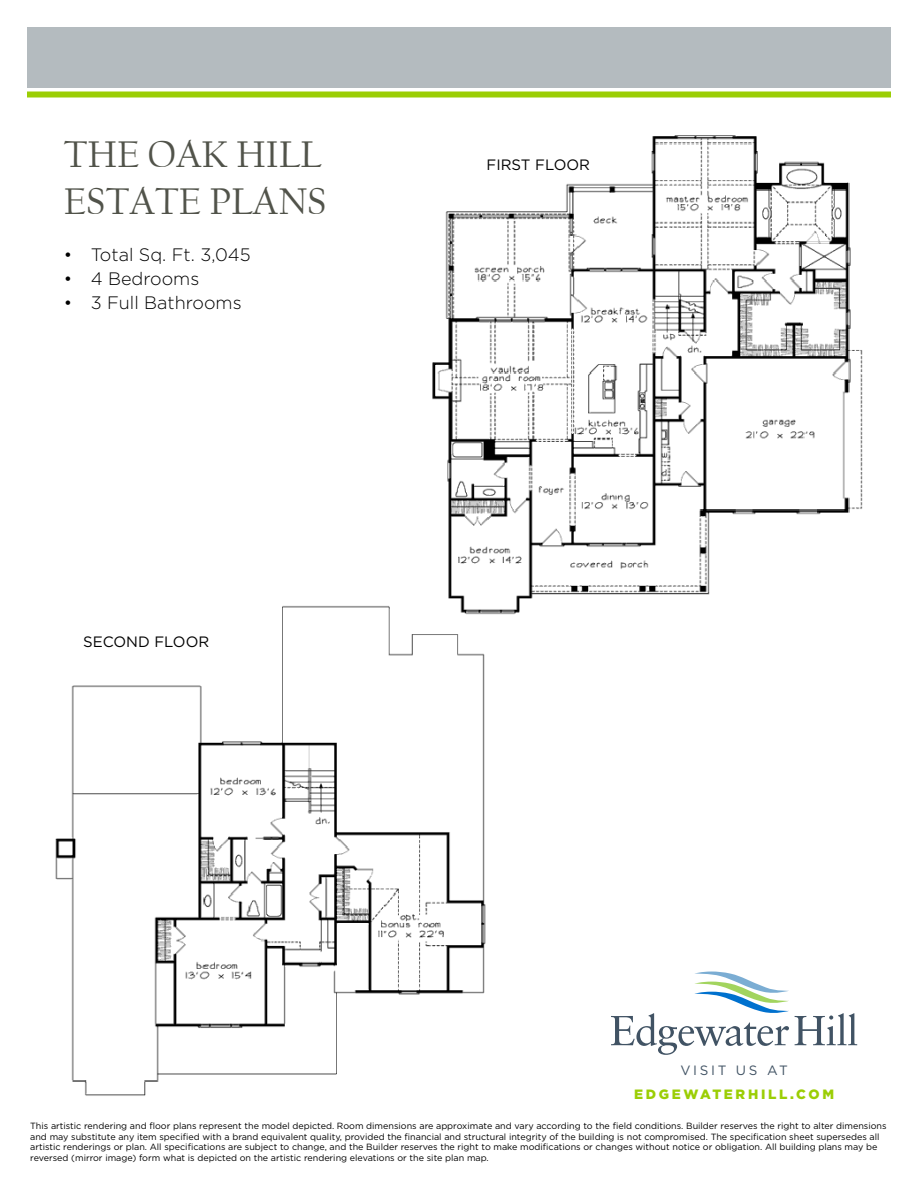
<style>
.page{position:relative;width:918px;height:1188px;background:#fff}
.page>*{position:absolute;margin:0;border:0;box-sizing:border-box;transform-origin:0 0}
.t1{font:39px/46.8px "Californian FB";color:#51534a}
.t2{font:300 18px "Gotham";color:#000}
.t3{font:15px "Gotham";color:#000}
.t4{font:900 13.5px "Gotham";letter-spacing:.2em;color:#9bce05}
.t5{font:13.5px "Gotham";letter-spacing:.2em;color:#415364}
.t6{font:9px/10.8px "Gotham";color:#000}
</style>
<div class="page">
<img style="left:55px;top:605px;width:431px;height:491px">
<img style="left:421px;top:135px;width:442px;height:489px">
<div style="left:27px;top:27px;width:864px;height:61px;background:#b4bbbf"></div>
<div style="left:27px;top:92px;width:864px;height:6px;background:#9bce05"></div>
<svg style="left:795px;top:1013px;width:62px;height:32px"></svg>
<svg style="left:611px;top:972px;width:178px;height:83px"></svg>
<h1 class="t1" style="left:64px;top:132px;width:265px">THE OAK HILL<br>ESTATE PLANS</h1>
<h2 class="t2" style="left:64px;top:243px;width:189px">• Total Sq. Ft. 3,045</h2>
<h2 class="t2" style="left:64px;top:267px;width:137px">• 4 Bedrooms</h2>
<h2 class="t2" style="left:64px;top:291px;width:179px">• 3 Full Bathrooms</h2>
<h3 class="t3" style="left:83px;top:632px;width:128px">SECOND FLOOR</h3>
<h3 class="t3" style="left:487px;top:155px;width:105px">FIRST FLOOR</h3>
<h3 class="t5" style="left:680px;top:1061px;width:109px">VISIT US AT</h3>
<h3 class="t4" style="left:634px;top:1085px;width:202px">EDGEWATERHILL.COM</h3>
<p class="t6" style="left:30px;top:1120px;width:858px">This artistic rendering and floor plans represent the model depicted. Room dimensions are approximate and vary according to the field conditions. Builder reserves the right to alter dimensions and may substitute any item specified with a brand equivalent quality, provided the financial and structural integrity of the building is not compromised. The specification sheet supersedes all artistic renderings or plan. All specifications are subject to change, and the Builder reserves the right to make modifications or changes without notice or obligation. All building plans may be reversed (mirror image) form what is depicted on the artistic rendering elevations or the site plan map.</p>
</div>
